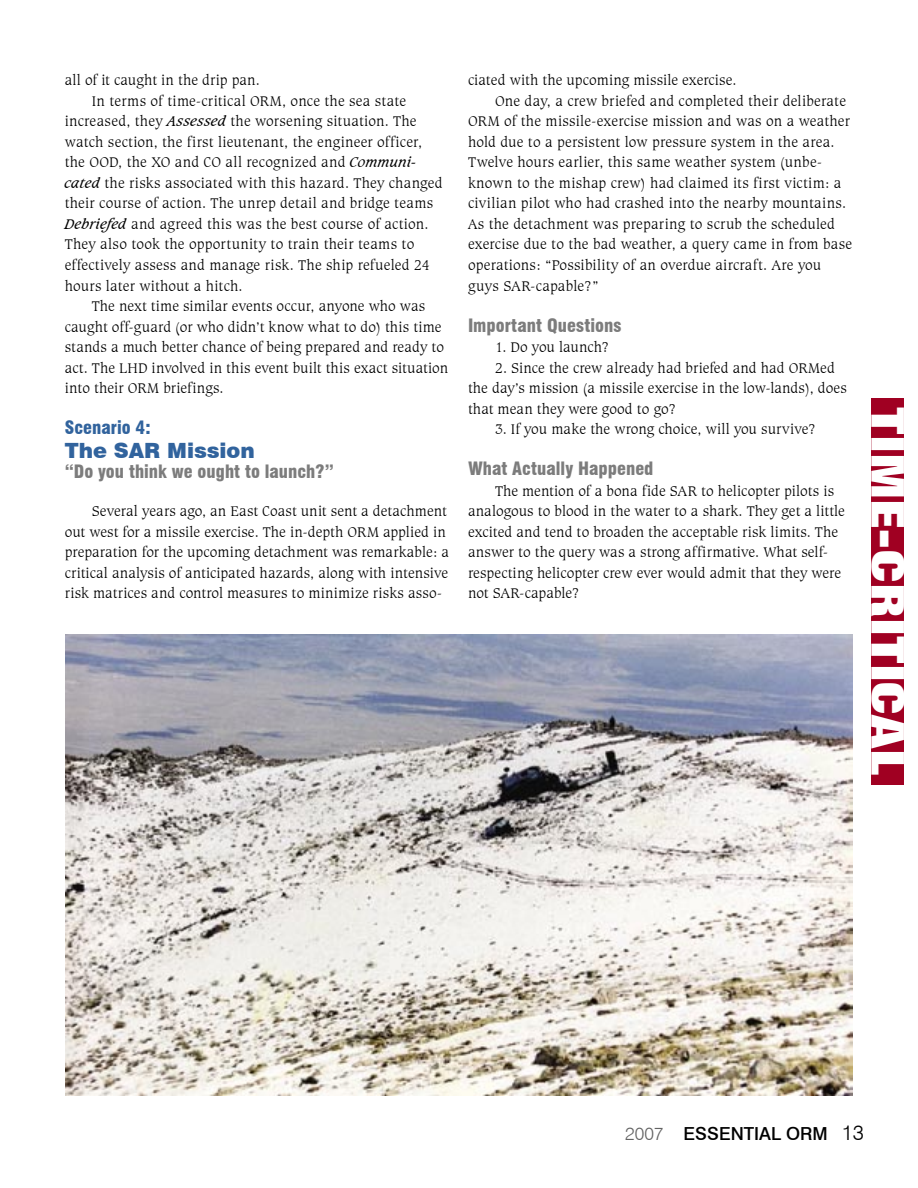
<style>
.page{position:relative;width:918px;height:1188px;background:#fff}
.page>*{position:absolute;margin:0;border:0;box-sizing:border-box;transform-origin:0 0}
.Generic_Left_Justify{font:800 45.6px "Folio BT";letter-spacing:-.005em;color:#fff}
.Body_text{font:900 21px "Swiss 721 BT";letter-spacing:-.005em;color:#31639d}
.Body_text-2{font:900 condensed 18px "Swiss 721 BT";color:#7c7c7c}
.t1{font:500 18px "Swiss 721 BT";color:#000}
.Body_text-3{font:900 condensed 18px "Swiss 721 BT";color:#31639d}
.Body_text-4{font:300 15px/20.5px "Caxton BT";letter-spacing:.005em;color:#000}
.s1{font-weight:400;font-style:italic}
.s2{font-weight:300;color:#636363}
.s3{font-weight:300;font-size:21px}
</style>
<div class="page">
<img style="left:65px;top:634px;width:787px;height:461px">
<div style="left:871px;top:398px;width:33px;height:386px;background:#a00022"></div>
<p class="Body_text-4" style="left:65px;top:70px;width:196px">all of it caught in the drip pan.</p>
<p class="Body_text-4" style="left:65px;top:90px;width:379px;text-indent:27px">In terms of time-critical ORM, once the sea state increased, they <span class="s1">Assessed</span> the worsening situation. The watch section, the first lieutenant, the engineer officer, the OOD, the XO and CO all recognized and <span class="s1">Communi&shy;cated</span> the risks associated with this hazard. They changed their course of action. The unrep detail and bridge teams <span class="s1">Debriefed</span> and agreed this was the best course of action.<br>They also took the opportunity to train their teams to effectively assess and manage risk. The ship refueled 24 hours later without a hitch.</p>
<p class="Body_text-4" style="left:65px;top:295px;width:385px;text-indent:27px">The next time similar events occur, anyone who was caught off-guard (or who didn’t know what to do) this time stands a much better chance of being prepared and ready to act. The LHD involved in this event built this exact situation into their ORM briefings.</p>
<p class="Body_text-3" style="left:65px;top:417px;width:88px">Scenario 4:</p>
<p class="Body_text" style="left:65px;top:437px;width:192px">The SAR Mission</p>
<p class="Body_text-2" style="left:65px;top:461px;width:271px">“Do you think we ought to launch?”</p>
<p class="Body_text-4" style="left:65px;top:501px;width:386px;text-indent:27px">Several years ago, an East Coast unit sent a detachment out west for a missile exercise. The in-depth ORM applied in preparation for the upcoming detachment was remarkable: a critical analysis of anticipated hazards, along with intensive risk matrices and control measures to minimize risks asso-</p>
<p class="Body_text-4" style="left:468px;top:70px;width:270px">ciated with the upcoming missile exercise.</p>
<p class="Body_text-4" style="left:468px;top:90px;width:386px;text-indent:27px">One day, a crew briefed and completed their deliberate ORM of the missile-exercise mission and was on a weather hold due to a persistent low pressure system in the area.<br>Twelve hours earlier, this same weather system (unbe&shy;known to the mishap crew) had claimed its first victim: a civilian pilot who had crashed into the nearby mountains.<br>As the detachment was preparing to scrub the scheduled exercise due to the bad weather, a query came in from base operations: “Possibility of an overdue aircraft. Are you guys SAR-capable?”</p>
<p class="Body_text-2" style="left:468px;top:314px;width:155px">Important Questions</p>
<p class="Body_text-4" style="left:495px;top:337px;width:116px">1. Do you launch?</p>
<p class="Body_text-4" style="left:468px;top:357px;width:380px;text-indent:27px">2. Since the crew already had briefed and had ORMed the day’s mission (a missile exercise in the low-lands), does that mean they were good to go?</p>
<p class="Body_text-4" style="left:495px;top:419px;width:322px">3. If you make the wrong choice, will you survive?</p>
<p class="Body_text-2" style="left:468px;top:458px;width:187px">What Actually Happened</p>
<p class="Body_text-4" style="left:468px;top:480px;width:379px;text-indent:27px">The mention of a bona fide SAR to helicopter pilots is analogous to blood in the water to a shark. They get a little excited and tend to broaden the acceptable risk limits. The answer to the query was a strong affirmative. What self&shy;respecting helicopter crew ever would admit that they were not SAR-capable?</p>
<p class="Generic_Left_Justify" style="left:916px;top:407px;width:370px;rotate:90deg">TIME-CRITICAL</p>
<p class="t1" style="left:625px;top:1122px;width:240px"><span class="s2">2007</span> ESSENTIAL ORM <span class="s3">13</span></p>
</div>
